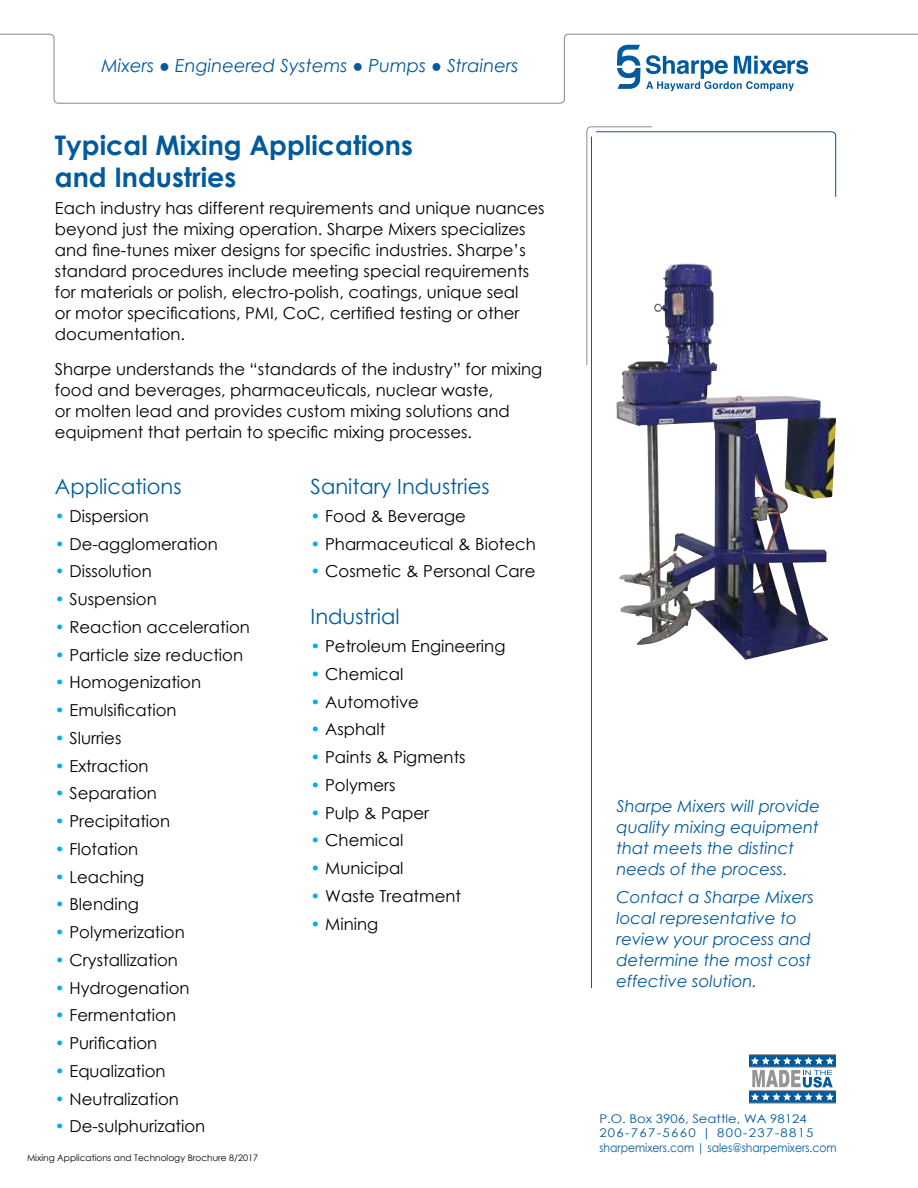
<style>
.page{position:relative;width:918px;height:1188px;background:#fff}
.page>*{position:absolute;margin:0;border:0;box-sizing:border-box;transform-origin:0 0}
.t1{font:700 27px/31.5px "Century Gothic";color:#005a9c}
.t2{font:21px "Century Gothic";color:#005a9c}
.t3{font:italic 18px "Century Gothic";color:#005a9c}
.t4{font:16.5px/21px "Century Gothic";color:#000}
.t5{font:italic 16.5px/21px "Century Gothic";color:#005a9c}
.t6{font:12px/14.4px "Century Gothic";color:#005b9d;scale:1.1 1}
.t7{font:9px "Century Gothic";color:#000}
.s1{color:#00aeef}
</style>
<div class="page">
<svg style="left:0;top:33px;width:918px;height:71px"></svg>
<hr style="left:591px;top:137px;width:1px;height:851px;background:#005a9c">
<svg style="left:586px;top:126px;width:250px;height:239px"></svg>
<div style="left:749px;top:1055px;width:87px;height:12px;background:#005a9c"></div>
<hr style="left:749px;top:1054px;width:87px;height:1px;background:#939598">
<hr style="left:749px;top:1067px;width:87px;height:1px;background:#939598">
<div style="left:749px;top:1091px;width:87px;height:12px;background:#005a9c"></div>
<hr style="left:749px;top:1090px;width:87px;height:1px;background:#939598">
<hr style="left:749px;top:1103px;width:87px;height:1px;background:#939598">
<svg style="left:751px;top:1057px;width:83px;height:44px"></svg>
<img style="left:616px;top:264px;width:212px;height:396px">
<p class="t3" style="left:101px;top:53px;width:419px">Mixers ● Engineered Systems ● Pumps ● Strainers</p>
<h1 class="t1" style="left:55px;top:128px;width:360px">Typical Mixing Applications and Industries</h1>
<p class="t4" style="left:55px;top:198px;width:491px">Each industry has different requirements and unique nuances beyond just the mixing operation. Sharpe Mixers specializes and fine-tunes mixer designs for specific industries. Sharpe’s standard procedures include meeting special requirements for materials or polish, electro-polish, coatings, unique seal<br>or motor specifications, PMI, CoC, certified testing or other documentation.</p>
<p class="t4" style="left:55px;top:358px;width:489px">Sharpe understands the “standards of the industry” for mixing food and beverages, pharmaceuticals, nuclear waste,<br>or molten lead and provides custom mixing solutions and equipment that pertain to specific mixing processes.</p>
<p class="t2" style="left:311px;top:472px;width:180px">Sanitary Industries</p>
<p class="t4" style="left:311px;top:505px;width:157px"><span class="s1">•</span> Food &amp; Beverage</p>
<p class="t4" style="left:311px;top:533px;width:227px"><span class="s1">•</span> Pharmaceutical &amp; Biotech</p>
<p class="t4" style="left:311px;top:561px;width:226px"><span class="s1">•</span> Cosmetic &amp; Personal Care</p>
<p class="t2" style="left:55px;top:472px;width:128px">Applications</p>
<p class="t4" style="left:55px;top:505px;width:96px"><span class="s1">•</span> Dispersion</p>
<p class="t4" style="left:55px;top:533px;width:164px"><span class="s1">•</span> De-agglomeration</p>
<p class="t4" style="left:55px;top:561px;width:98px"><span class="s1">•</span> Dissolution</p>
<p class="t4" style="left:55px;top:588px;width:103px"><span class="s1">•</span> Suspension</p>
<p class="t4" style="left:55px;top:616px;width:196px"><span class="s1">•</span> Reaction acceleration</p>
<p class="t4" style="left:55px;top:644px;width:190px"><span class="s1">•</span> Particle size reduction</p>
<p class="t4" style="left:55px;top:672px;width:148px"><span class="s1">•</span> Homogenization</p>
<p class="t4" style="left:55px;top:699px;width:123px"><span class="s1">•</span> Emulsification</p>
<p class="t4" style="left:55px;top:727px;width:68px"><span class="s1">•</span> Slurries</p>
<p class="t4" style="left:55px;top:755px;width:95px"><span class="s1">•</span> Extraction</p>
<p class="t4" style="left:55px;top:783px;width:104px"><span class="s1">•</span> Separation</p>
<p class="t4" style="left:55px;top:810px;width:117px"><span class="s1">•</span> Precipitation</p>
<p class="t4" style="left:55px;top:838px;width:85px"><span class="s1">•</span> Flotation</p>
<p class="t4" style="left:55px;top:866px;width:91px"><span class="s1">•</span> Leaching</p>
<p class="t4" style="left:55px;top:894px;width:85px"><span class="s1">•</span> Blending</p>
<p class="t4" style="left:55px;top:921px;width:131px"><span class="s1">•</span> Polymerization</p>
<p class="t4" style="left:55px;top:949px;width:125px"><span class="s1">•</span> Crystallization</p>
<p class="t4" style="left:55px;top:977px;width:136px"><span class="s1">•</span> Hydrogenation</p>
<p class="t4" style="left:55px;top:1005px;width:123px"><span class="s1">•</span> Fermentation</p>
<p class="t4" style="left:55px;top:1032px;width:104px"><span class="s1">•</span> Purification</p>
<p class="t4" style="left:55px;top:1060px;width:112px"><span class="s1">•</span> Equalization</p>
<p class="t4" style="left:55px;top:1088px;width:126px"><span class="s1">•</span> Neutralization</p>
<p class="t4" style="left:55px;top:1116px;width:152px"><span class="s1">•</span> De-sulphurization</p>
<p class="t2" style="left:311px;top:602px;width:91px">Industrial</p>
<p class="t4" style="left:311px;top:635px;width:196px"><span class="s1">•</span> Petroleum Engineering</p>
<p class="t4" style="left:311px;top:663px;width:94px"><span class="s1">•</span> Chemical</p>
<p class="t4" style="left:311px;top:691px;width:110px"><span class="s1">•</span> Automotive</p>
<p class="t4" style="left:311px;top:719px;width:76px"><span class="s1">•</span> Asphalt</p>
<p class="t4" style="left:311px;top:746px;width:157px"><span class="s1">•</span> Paints &amp; Pigments</p>
<p class="t4" style="left:311px;top:774px;width:86px"><span class="s1">•</span> Polymers</p>
<p class="t4" style="left:311px;top:802px;width:120px"><span class="s1">•</span> Pulp &amp; Paper</p>
<p class="t4" style="left:311px;top:830px;width:94px"><span class="s1">•</span> Chemical</p>
<p class="t4" style="left:311px;top:857px;width:94px"><span class="s1">•</span> Municipal</p>
<p class="t4" style="left:311px;top:885px;width:152px"><span class="s1">•</span> Waste Treatment</p>
<p class="t4" style="left:311px;top:913px;width:69px"><span class="s1">•</span> Mining</p>
<p class="t7" style="left:27px;top:1151px;width:233px">Mixing Applications and Technology Brochure 8/2017</p>
<p class="t5" style="left:616px;top:796px;width:205px">Sharpe Mixers will provide quality mixing equipment that meets the distinct needs of the process.</p>
<p class="t5" style="left:616px;top:886px;width:199px">Contact a Sharpe Mixers local representative to review your process and determine the most cost effective solution.</p>
<p class="t6" style="left:599px;top:1111px;width:217px">P.O. Box 3906, Seattle, WA 98124<br>206-767-5660 | 800-237-8815 sharpemixers.com | sales@sharpemixers.com</p>
</div>
